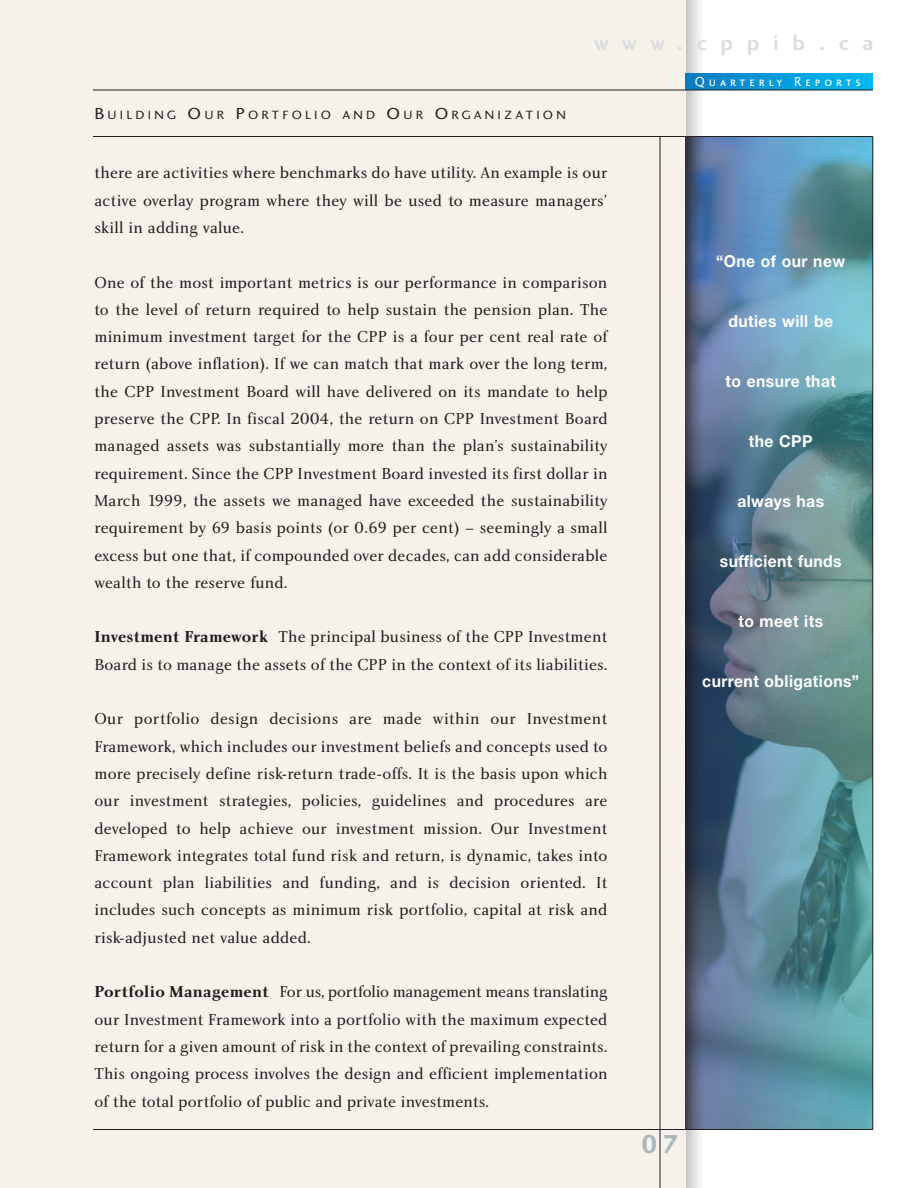
<style>
.page{position:relative;width:918px;height:1188px;background:#fff}
.page>*{position:absolute;margin:0;border:0;box-sizing:border-box;transform-origin:0 0}
.t1{font:27px "Charlotte Sans Bold Plain";color:#a9b9bc}
.t2{font:22.5px "Charlotte Sans Bold Plain";letter-spacing:.605em;color:#dcdddf}
.t3{font:16.5px/27.3px "Charlotte Book Plain";letter-spacing:.01em;color:#231f20;text-align:justify}
.t4{font:700 16.5px "Helvetica Neue";letter-spacing:.03em;color:#fff;scale:.95 1}
.t5{font:13.5px "Charlotte Sans Small Caps Plain";letter-spacing:.295em;color:#fff}
.t6{font:12.3px "Charlotte Sans Small Caps Plain";letter-spacing:.235em;color:#231f20;scale:1.1 1}
.s1{font-size:16.5px}
.s2{font-family:"Charlotte Bold Plain"}
</style>
<div class="page">
<img style="left:686px;top:0;width:16px;height:1188px">
<div style="left:0;top:0;width:686px;height:1188px;background:#f6f1e9"></div>
<hr style="left:660px;top:136px;width:1px;height:1052px;background:#231f20">
<img style="left:686px;top:74px;width:187px;height:16px">
<hr style="left:93px;top:90px;width:780px;height:1px;background:#231f20">
<img style="left:686px;top:137px;width:187px;height:992px">
<hr style="left:873px;top:136px;width:1px;height:994px;background:#231f20">
<hr style="left:93px;top:136px;width:780px;height:1px;background:#231f20">
<hr style="left:93px;top:1129px;width:780px;height:1px;background:#231f20">
<h2 class="t2" style="left:594px;top:34px;width:281px">www.cppib.ca</h2>
<p class="t6" style="left:94px;top:108px;width:430px"><span class="s1">B</span>UILDING <span class="s1">O</span>UR <span class="s1">P</span>ORTFOLIO AND <span class="s1">O</span>UR <span class="s1">O</span>RGANIZATION</p>
<p class="t3" style="left:94px;top:161px;width:515px">there are activities where benchmarks do have utility. An example is our active overlay program where they will be used to measure managers’ skill in adding value.</p>
<p class="t3" style="left:94px;top:270px;width:515px">One of the most important metrics is our performance in comparison to the level of return required to help sustain the pension plan. The minimum investment target for the CPP is a four per cent real rate of return (above inflation). If we can match that mark over the long term, the CPP Investment Board will have delivered on its mandate to help preserve the CPP. In fiscal 2004, the return on CPP Investment Board managed assets was substantially more than the plan’s sustainability requirement. Since the CPP Investment Board invested its first dollar in March 1999, the assets we managed have exceeded the sustainability requirement by 69 basis points (or 0.69 per cent) – seemingly a small excess but one that, if compounded over decades, can add considerable wealth to the reserve fund.</p>
<p class="t3" style="left:94px;top:625px;width:514px"><span class="s2">Investment Framework</span> The principal business of the CPP Investment<br>Board is to manage the assets of the CPP in the context of its liabilities.</p>
<p class="t3" style="left:94px;top:707px;width:515px">Our portfolio design decisions are made within our Investment Framework, which includes our investment beliefs and concepts used to more precisely define risk-return trade-offs. It is the basis upon which our investment strategies, policies, guidelines and procedures are developed to help achieve our investment mission. Our Investment Framework integrates total fund risk and return, is dynamic, takes into account plan liabilities and funding, and is decision oriented. It includes such concepts as minimum risk portfolio, capital at risk and risk-adjusted net value added.</p>
<p class="t3" style="left:94px;top:980px;width:515px"><span class="s2">Portfolio Management</span> For us, portfolio management means translating our Investment Framework into a portfolio with the maximum expected return for a given amount of risk in the context of prevailing constraints.<br>This ongoing process involves the design and efficient implementation of the total portfolio of public and private investments.</p>
<p class="t5" style="left:695px;top:74px;width:168px">Quarterly Reports</p>
<p class="t4" style="left:716px;top:255px;width:137px">“One of our new</p>
<p class="t4" style="left:728px;top:315px;width:112px">duties will be</p>
<p class="t4" style="left:726px;top:375px;width:118px">to ensure that</p>
<p class="t4" style="left:749px;top:435px;width:69px">the CPP</p>
<p class="t4" style="left:737px;top:495px;width:93px">always has</p>
<p class="t4" style="left:720px;top:555px;width:130px">sufficient funds</p>
<p class="t4" style="left:738px;top:615px;width:91px">to meet its</p>
<p class="t4" style="left:702px;top:675px;width:167px">current obligations”</p>
<h1 class="t1" style="left:641px;top:1135px;width:39px">07</h1>
</div>
